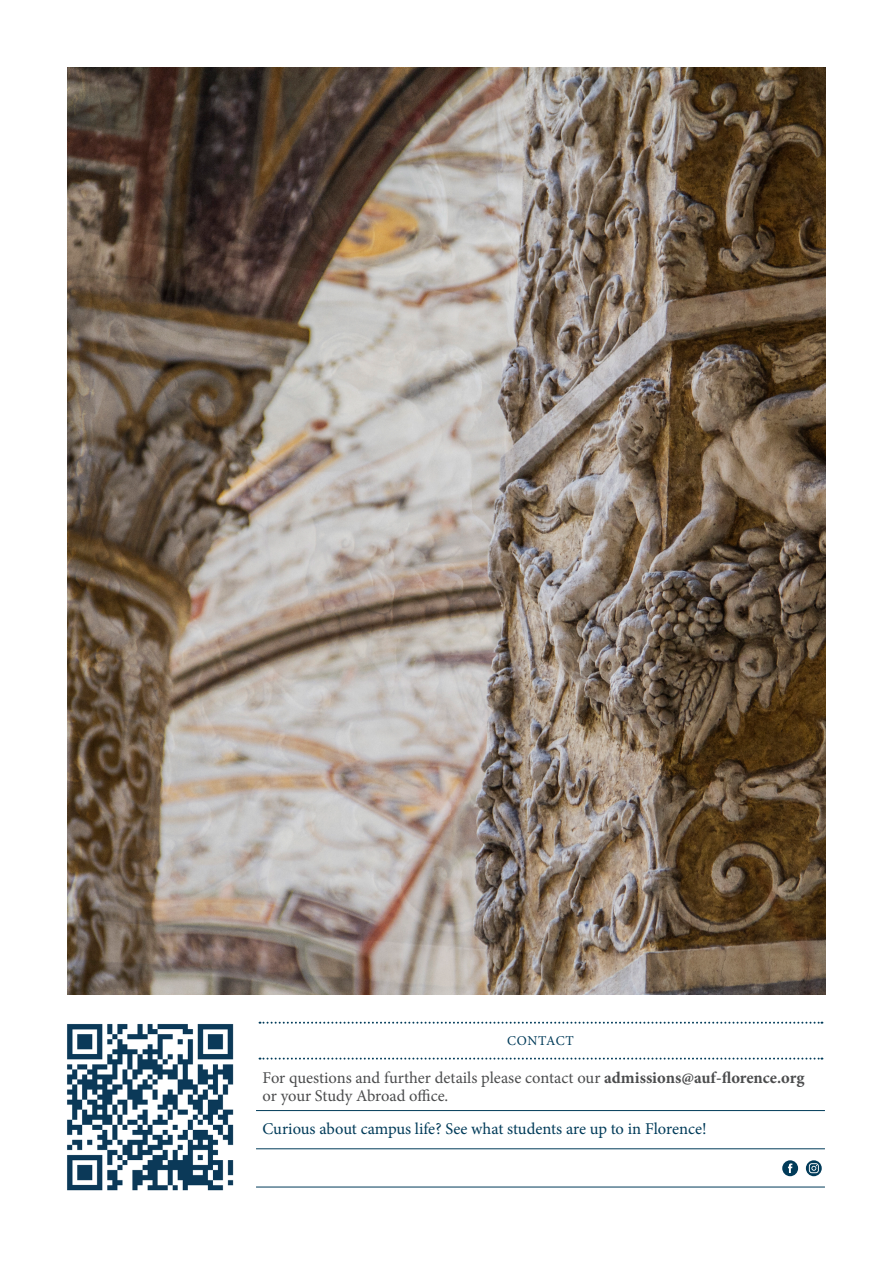
<style>
.page{position:relative;width:893px;height:1263px;background:#fff}
.page>*{position:absolute;margin:0;border:0;box-sizing:border-box;transform-origin:0 0}
.t1{font:16.5px/18px "Minion Pro";color:#4b4c4d}
.t2{font:16.5px "Minion Pro";letter-spacing:-.005em;color:#013b59}
.Titolo_2{font:13.5px "Minion Pro";letter-spacing:.045em;color:#013b59}
.s1{font-weight:700}
</style>
<div class="page">
<img style="left:68px;top:68px;width:757px;height:927px">
<svg style="left:260px;top:1057px;width:562px;height:2px"></svg>
<svg style="left:260px;top:1022px;width:562px;height:2px"></svg>
<hr style="left:256px;top:1110px;width:569px;height:1px;background:#013b59">
<hr style="left:256px;top:1186px;width:569px;height:1px;background:#013b59">
<hr style="left:256px;top:1148px;width:569px;height:1px;background:#013b59">
<svg style="left:782px;top:1160px;width:16px;height:16px"></svg>
<svg style="left:806px;top:1160px;width:16px;height:16px"></svg>
<img style="left:67px;top:1024px;width:167px;height:167px">
<p class="Titolo_2" style="left:507px;top:1032px;width:68px">CONTACT</p>
<p class="t1" style="left:263px;top:1068px;width:543px">For questions and further details please contact our <span class="s1">admissions@auf-florence.org </span>or your Study Abroad office.</p>
<p class="t2" style="left:263px;top:1118px;width:445px">Curious about campus life? See what students are up to in Florence!</p>
</div>
